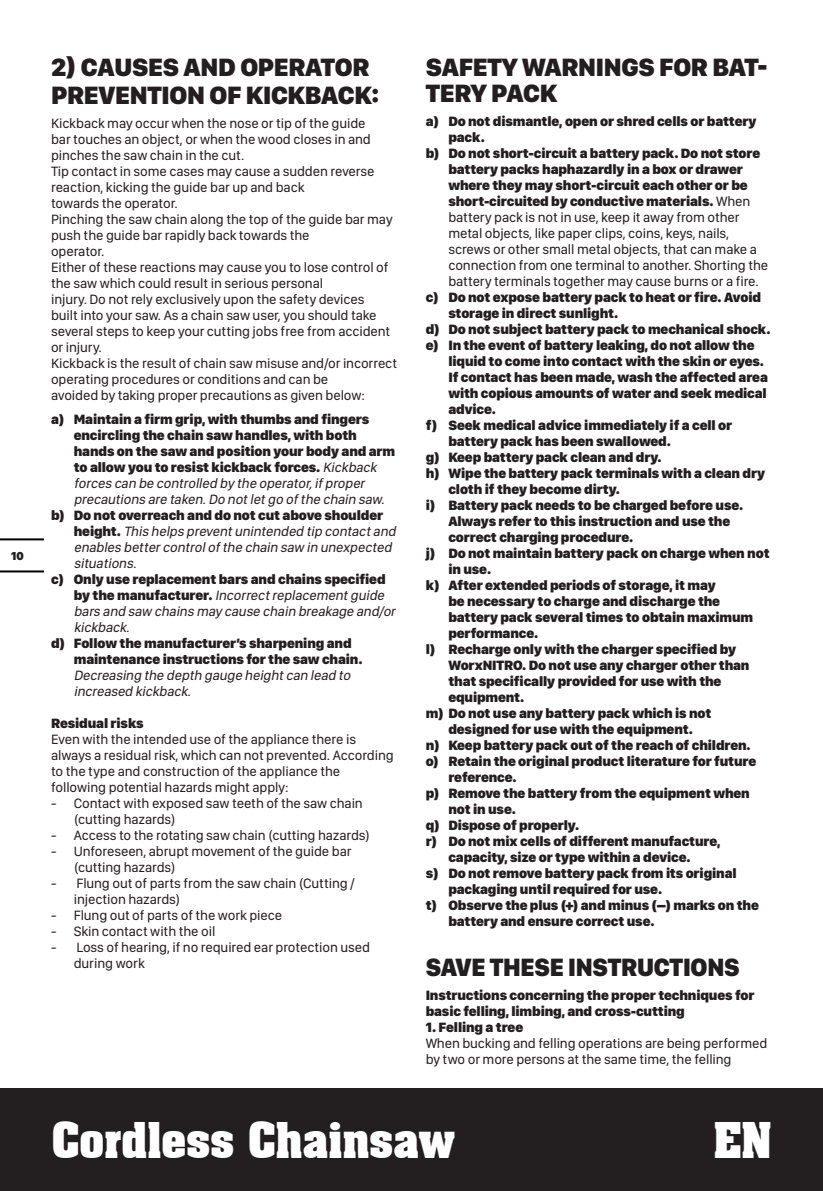
<style>
.page{position:relative;width:823px;height:1191px;background:#fff}
.page>*{position:absolute;margin:0;border:0;box-sizing:border-box;transform-origin:0 0}
.t1{font:700 48px "Aachen BT";letter-spacing:-.025em;color:#fff;scale:.95 1}
.t2{font:900 26px/28px "SF Compact Display";letter-spacing:-.01em;color:#231f20}
.t3{font:900 26px "SF Compact Display";letter-spacing:-.01em;color:#231f20;scale:.95 1}
.t4{font:900 14px/16px "SF Compact Display";letter-spacing:-.01em;color:#231f20}
.t5{font:14px/16px "SF Compact Display";letter-spacing:-.01em;color:#231f20}
.t6{font:italic 14px/16px "SF Compact Display";letter-spacing:.005em;color:#231f20}
.t7{font:900 12px "SF Compact Display";color:#231f20}
.s1{font-weight:400;font-style:italic}
.s2{font-weight:900;font-style:normal}
.s3{font-weight:400}
</style>
<div class="page">
<div style="left:0;top:1089px;width:822px;height:102px;background:#231f20"></div>
<hr style="left:0;top:570px;width:43px;height:2px;background:#000">
<hr style="left:0;top:538px;width:43px;height:2px;background:#000">
<p class="t7" style="left:11px;top:552px;width:14px">10</p>
<h2 class="t2" style="left:51px;top:55px;width:329px">2) CAUSES AND OPERATOR<br>PREVENTION OF KICKBACK:</h2>
<p class="t5" style="left:51px;top:116px;width:347px">Kickback may occur when the nose or tip of the guide<br>bar touches an object, or when the wood closes in and pinches the saw chain in the cut.<br>Tip contact in some cases may cause a sudden reverse reaction, kicking the guide bar up and back<br>towards the operator.<br>Pinching the saw chain along the top of the guide bar may push the guide bar rapidly back towards the<br>operator.<br>Either of these reactions may cause you to lose control of the saw which could result in serious personal<br>injury. Do not rely exclusively upon the safety devices<br>built into your saw. As a chain saw user, you should take several steps to keep your cutting jobs free from accident or injury.<br>Kickback is the result of chain saw misuse and/or incorrect operating procedures or conditions and can be<br>avoided by taking proper precautions as given below:</p>
<p class="t4" style="left:74px;top:412px;width:323px;text-indent:-23px">a) Maintain a firm grip, with thumbs and fingers encircling the chain saw handles, with both hands on the saw and position your body and arm to allow you to resist kickback forces. <span class="s1">Kickback forces can be controlled by the operator,if proper precautions are taken.Do not let go of the chain saw.</span></p>
<p class="t6" style="left:74px;top:508px;width:325px;text-indent:-23px"><span class="s2">b) Do not overreach and do not cut above shoulder<br>h e i g ht .</span> This helps prevent unintended tip contact and enables better controlof the chain saw in unexpected situations.</p>
<p class="t6" style="left:74px;top:572px;width:325px;text-indent:-23px"><span class="s2">c) Only use replacement bars and chains specified by t h e m a n ufa ct u re r.</span> Incorrect replacement guide bars and saw chains may cause chain breakage and/or kickback.</p>
<p class="t4" style="left:74px;top:636px;width:290px;text-indent:-23px">d) Follow the manufacturer’s sharpening and maintenance instructions for the saw chain.</p>
<p class="t6" style="left:74px;top:668px;width:280px">Decreasing the depth gauge height can lead to increased kickback.</p>
<p class="t4" style="left:51px;top:716px;width:94px">Residual risks</p>
<p class="t5" style="left:51px;top:732px;width:344px">Even with the intended use of the appliance there is always a residual risk, which can not prevented. According to the type and construction of the appliance the following potential hazards might apply:</p>
<p class="t5" style="left:74px;top:796px;width:290px;text-indent:-23px">- Contact with exposed saw teeth of the saw chain (cutting hazards)</p>
<p class="t5" style="left:51px;top:828px;width:320px">- Access to the rotating saw chain (cutting hazards)</p>
<p class="t5" style="left:74px;top:844px;width:279px;text-indent:-23px">- Unforeseen, abrupt movement of the guide bar (cutting hazards)</p>
<p class="t5" style="left:74px;top:876px;width:282px;text-indent:-23px">- Flung out of parts from the saw chain (Cutting / injection hazards)</p>
<p class="t5" style="left:51px;top:908px;width:232px">- Flung out of parts of the work piece</p>
<p class="t5" style="left:51px;top:924px;width:166px">- Skin contact with the oil</p>
<p class="t5" style="left:74px;top:940px;width:297px;text-indent:-23px">- Loss of hearing, if no required ear protection used during work</p>
<h2 class="t2" style="left:425px;top:56px;width:343px;line-height:26px">SAFETY WARNINGS FOR BAT-<br>TERY PACK</h2>
<p class="t4" style="left:425px;top:114px;width:332px">a) Do not dismantle, open or shred cells or battery</p>
<p class="t4" style="left:448px;top:130px;width:38px">pack.</p>
<p class="t4" style="left:425px;top:146px;width:336px">b) Do not short-circuit a battery pack. Do not store</p>
<p class="t4" style="left:448px;top:162px;width:296px">battery packs haphazardly in a box or drawer</p>
<p class="t4" style="left:448px;top:178px;width:301px">where they may short-circuit each other or be</p>
<p class="t4" style="left:448px;top:194px;width:303px">short-circuited by conductive materials. <span class="s3">When</span></p>
<p class="t5" style="left:448px;top:210px;width:292px">battery pack is not in use, keep it away from other</p>
<p class="t5" style="left:448px;top:226px;width:282px">metal objects, like paper clips, coins, keys, nails,</p>
<p class="t5" style="left:448px;top:242px;width:310px">screws or other small metal objects, that can make a</p>
<p class="t5" style="left:448px;top:258px;width:321px">connection from one terminal to another. Shorting the</p>
<p class="t5" style="left:448px;top:274px;width:312px">battery terminals together may cause burns or a fire.</p>
<p class="t4" style="left:425px;top:290px;width:337px">c) Do not expose battery pack to heat or fire. Avoid</p>
<p class="t4" style="left:448px;top:306px;width:171px">storage in direct sunlight.</p>
<p class="t4" style="left:425px;top:322px;width:346px">d) Do not subject battery pack to mechanical shock.</p>
<p class="t4" style="left:425px;top:338px;width:330px">e) In the event of battery leaking, do not allow the</p>
<p class="t4" style="left:448px;top:354px;width:317px">liquid to come into contact with the skin or eyes.</p>
<p class="t4" style="left:448px;top:370px;width:321px">If contact has been made, wash the affected area</p>
<p class="t4" style="left:448px;top:386px;width:320px">with copious amounts of water and seek medical</p>
<p class="t4" style="left:448px;top:402px;width:49px">advice.</p>
<p class="t4" style="left:425px;top:418px;width:308px">f) Seek medical advice immediately if a cell or</p>
<p class="t4" style="left:448px;top:434px;width:224px">battery pack has been swallowed.</p>
<p class="t4" style="left:425px;top:450px;width:237px">g) Keep battery pack clean and dry.</p>
<p class="t4" style="left:425px;top:466px;width:341px">h) Wipe the battery pack terminals with a clean dry</p>
<p class="t4" style="left:448px;top:482px;width:173px">cloth if they become dirty.</p>
<p class="t4" style="left:425px;top:498px;width:319px">i) Battery pack needs to be charged before use.</p>
<p class="t4" style="left:448px;top:514px;width:283px">Always refer to this instruction and use the</p>
<p class="t4" style="left:448px;top:530px;width:186px">correct charging procedure.</p>
<p class="t4" style="left:425px;top:546px;width:345px">j) Do not maintain battery pack on charge when not</p>
<p class="t4" style="left:448px;top:562px;width:44px">in use.</p>
<p class="t4" style="left:425px;top:578px;width:291px">k) After extended periods of storage, it may</p>
<p class="t4" style="left:448px;top:594px;width:273px">be necessary to charge and discharge the</p>
<p class="t4" style="left:448px;top:610px;width:306px">battery pack several times to obtain maximum</p>
<p class="t4" style="left:448px;top:626px;width:91px">performance.</p>
<p class="t4" style="left:425px;top:642px;width:312px">l) Recharge only with the charger specified by</p>
<p class="t4" style="left:448px;top:658px;width:302px">WorxNITRO. Do not use any charger other than</p>
<p class="t4" style="left:448px;top:674px;width:274px">that specifically provided for use with the</p>
<p class="t4" style="left:448px;top:690px;width:78px">equipment.</p>
<p class="t4" style="left:425px;top:706px;width:287px">m) Do not use any battery pack which is not</p>
<p class="t4" style="left:448px;top:722px;width:246px">designed for use with the equipment.</p>
<p class="t4" style="left:425px;top:738px;width:326px">n) Keep battery pack out of the reach of children.</p>
<p class="t4" style="left:425px;top:754px;width:332px">o) Retain the original product literature for future</p>
<p class="t4" style="left:448px;top:770px;width:70px">reference.</p>
<p class="t4" style="left:425px;top:786px;width:325px">p) Remove the battery from the equipment when</p>
<p class="t4" style="left:448px;top:802px;width:69px">not in use.</p>
<p class="t4" style="left:425px;top:818px;width:155px">q) Dispose of properly.</p>
<p class="t4" style="left:425px;top:834px;width:296px">r) Do not mix cells of different manufacture,</p>
<p class="t4" style="left:448px;top:850px;width:244px">capacity, size or type within a device.</p>
<p class="t4" style="left:425px;top:866px;width:312px">s) Do not remove battery pack from its original</p>
<p class="t4" style="left:448px;top:882px;width:215px">packaging until required for use.</p>
<p class="t4" style="left:425px;top:898px;width:334px">t) Observe the plus (+) and minus (–) marks on the</p>
<p class="t4" style="left:448px;top:914px;width:207px">battery and ensure correct use.</p>
<h2 class="t3" style="left:425px;top:958px;width:332px">SAVE THESE INSTRUCTIONS</h2>
<p class="t4" style="left:425px;top:988px;width:330px">Instructions concerning the proper techniques for basic felling, limbing, and cross-cutting</p>
<p class="t4" style="left:425px;top:1020px;width:99px">1. Felling a tree</p>
<p class="t5" style="left:425px;top:1036px;width:343px">When bucking and felling operations are being performed by two or more persons at the same time, the felling</p>
<h1 class="t1" style="left:51px;top:1110px;width:427px">Cordless Chainsaw</h1>
<h1 class="t1" style="left:712px;top:1110px;width:63px">EN</h1>
</div>
